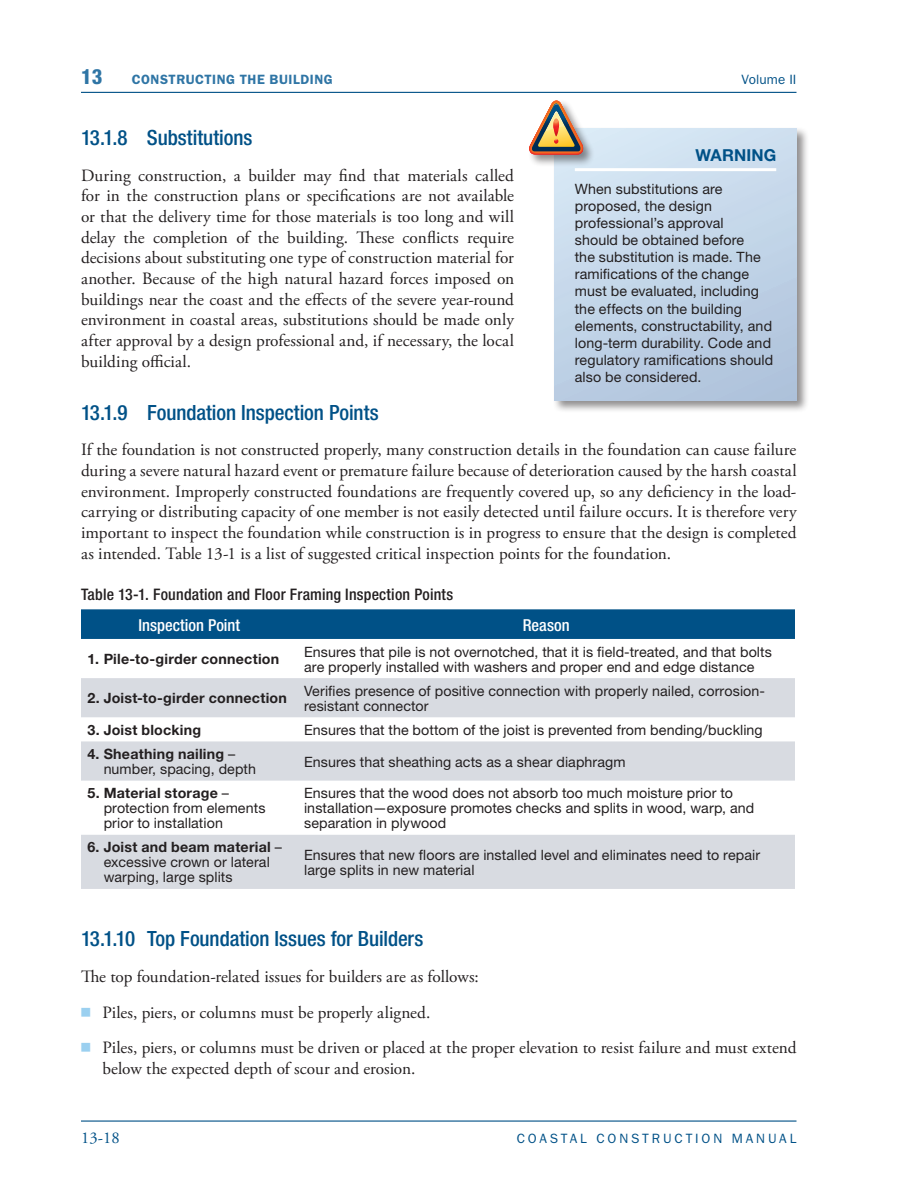
<style>
.page{position:relative;width:918px;height:1188px;background:#fff}
.page>*{position:absolute;margin:0;border:0;box-sizing:border-box;transform-origin:0 0}
.Head_2{font:500 condensed 21px "Helvetica Neue";letter-spacing:-.005em;color:#005187}
.t1{font:800 condensed 21px "Helvetica Neue";color:#2f75a5}
.Body{font:17.25px/20.7px "Adobe Garamond Pro";color:#231f20;text-align:justify}
.Bullet_1{font:17.25px/20.7px "Adobe Garamond Pro";color:#231f20}
.Table_Column_Head{font:500 condensed 16.5px "Helvetica Neue";color:#fff}
.Box_Title{font:700 16.5px "Helvetica Neue";letter-spacing:.005em;color:#005187}
.t2{font:16.5px "Adobe Garamond Pro";color:#005187}
.Table_Title{font:500 condensed 15.9px "Helvetica Neue";letter-spacing:.01em;color:#231f20}
.Table_Cell{font:14.25px/15px "Helvetica Neue";letter-spacing:.005em;color:#231f20}
.Box_Body{font:14.25px/17.1px "Helvetica Neue";letter-spacing:.005em;color:#231f20}
.Table_Cell_Numbered{font:14.25px/15px "Helvetica Neue";letter-spacing:.005em;color:#231f20}
.Table_Cell_Numbered-2{font:700 14.25px "Helvetica Neue";letter-spacing:.015em;color:#231f20}
.t3{font:13.5px "ITC Franklin Gothic Std";letter-spacing:.21em;color:#005187}
.t4{font:600 13.5px "ITC Franklin Gothic Std";letter-spacing:.035em;color:#2f75a5}
.t5{font:13.5px "ITC Franklin Gothic Std";letter-spacing:.005em;color:#005187}
.s1{font-weight:700}
</style>
<div class="page">
<hr style="left:81px;top:1120px;width:715px;height:2px;background:#005187">
<hr style="left:81px;top:92px;width:715px;height:1px;background:#005187">
<div style="left:81px;top:609px;width:714px;height:30px;background:#005187"></div>
<svg style="left:81px;top:678px;width:714px;height:211px;fill:#d8dbe1"></svg>
<div style="left:553px;top:127px;width:256px;height:286px;background:#231f20;opacity:.5"></div>
<div style="left:555px;top:128px;width:241px;height:273px;background:linear-gradient(to bottom,#d5e6f4,#b3c6de)"></div>
<hr style="left:575px;top:168px;width:201px;height:3px;background:#fff">
<div style="left:528px;top:99px;width:68px;height:68px;background:#231f20;opacity:.5"></div>
<svg style="left:529px;top:100px;width:54px;height:54px"></svg>
<p class="t1" style="left:81px;top:64px;width:23px">13</p>
<p class="t4" style="left:132px;top:72px;width:203px">CONSTRUCTING THE BUILDING</p>
<p class="t5" style="left:742px;top:72px;width:56px">Volume II</p>
<p class="Head_2" style="left:81px;top:125px;width:173px">13.1.8 Substitutions</p>
<p class="Body" style="left:81px;top:165px;width:435px">During construction, a builder may find that materials called for in the construction plans or specifications are not available or that the delivery time for those materials is too long and will delay the completion of the building. These conflicts require decisions about substituting one type of construction material for another. Because of the high natural hazard forces imposed on buildings near the coast and the effects of the severe year-round environment in coastal areas, substitutions should be made only after approval by a design professional and, if necessary, the local building official.</p>
<p class="Head_2" style="left:81px;top:400px;width:299px">13.1.9 Foundation Inspection Points</p>
<p class="Body" style="left:81px;top:440px;width:717px">If the foundation is not constructed properly, many construction details in the foundation can cause failure during a severe natural hazard event or premature failure because of deterioration caused by the harsh coastal environment. Improperly constructed foundations are frequently covered up, so any deficiency in the load&shy;carrying or distributing capacity of one member is not easily detected until failure occurs. It is therefore very important to inspect the foundation while construction is in progress to ensure that the design is completed as intended. Table 13‑1 is a list of suggested critical inspection points for the foundation.</p>
<p class="Table_Title" style="left:81px;top:584px;width:374px">Table 13-1. Foundation and Floor Framing Inspection Points</p>
<p class="Table_Column_Head" style="left:138px;top:615px;width:103px">Inspection Point</p>
<p class="Table_Column_Head" style="left:523px;top:615px;width:48px">Reason</p>
<p class="Table_Cell_Numbered-2" style="left:87px;top:650px;width:193px">1. Pile-to-girder connection</p>
<p class="Table_Cell" style="left:304px;top:644px;width:469px">Ensures that pile is not overnotched, that it is field-treated, and that bolts are properly installed with washers and proper end and edge distance</p>
<p class="Table_Cell_Numbered-2" style="left:87px;top:689px;width:201px">2. Joist-to-girder connection</p>
<p class="Table_Cell" style="left:304px;top:683px;width:463px">Verifies presence of positive connection with properly nailed, corrosion&shy;resistant connector</p>
<p class="Table_Cell_Numbered-2" style="left:87px;top:721px;width:115px">3. Joist blocking</p>
<p class="Table_Cell" style="left:304px;top:722px;width:460px">Ensures that the bottom of the joist is prevented from bending/buckling</p>
<p class="Table_Cell_Numbered" style="left:104px;top:746px;width:154px;text-indent:-16px"><span class="s1">4. Sheathing nailing</span> – number, spacing, depth</p>
<p class="Table_Cell" style="left:304px;top:754px;width:323px">Ensures that sheathing acts as a shear diaphragm</p>
<p class="Table_Cell_Numbered" style="left:104px;top:786px;width:163px;text-indent:-16px"><span class="s1">5. Material storage</span> – protection from elements prior to installation</p>
<p class="Table_Cell" style="left:304px;top:786px;width:452px">Ensures that the wood does not absorb too much moisture prior to installation—exposure promotes checks and splits in wood, warp, and separation in plywood</p>
<p class="Table_Cell_Numbered" style="left:104px;top:840px;width:180px;text-indent:-16px"><span class="s1">6. Joist and beam material</span> – excessive crown or lateral warping, large splits</p>
<p class="Table_Cell" style="left:304px;top:847px;width:458px">Ensures that new floors are installed level and eliminates need to repair large splits in new material</p>
<p class="Box_Title" style="left:695px;top:145px;width:82px">WARNING</p>
<p class="Box_Body" style="left:575px;top:180px;width:200px">When substitutions are proposed, the design professional’s approval<br>should be obtained before<br>the substitution is made. The ramifications of the change must be evaluated, including the effects on the building elements, constructability, and long-term durability. Code and regulatory ramifications should also be considered.</p>
<p class="Head_2" style="left:81px;top:926px;width:344px">13.1.10 Top Foundation Issues for Builders</p>
<p class="Body" style="left:81px;top:967px;width:399px">The top foundation-related issues for builders are as follows:</p>
<p class="Bullet_1" style="left:103px;top:1002px;width:329px">Piles, piers, or columns must be properly aligned.</p>
<p class="Bullet_1" style="left:103px;top:1038px;width:695px">Piles, piers, or columns must be driven or placed at the proper elevation to resist failure and must extend below the expected depth of scour and erosion.</p>
<p class="t2" style="left:81px;top:1128px;width:40px">13-18</p>
<p class="t3" style="left:517px;top:1130px;width:281px">COASTAL CONSTRUCTION MANUAL</p>
</div>
